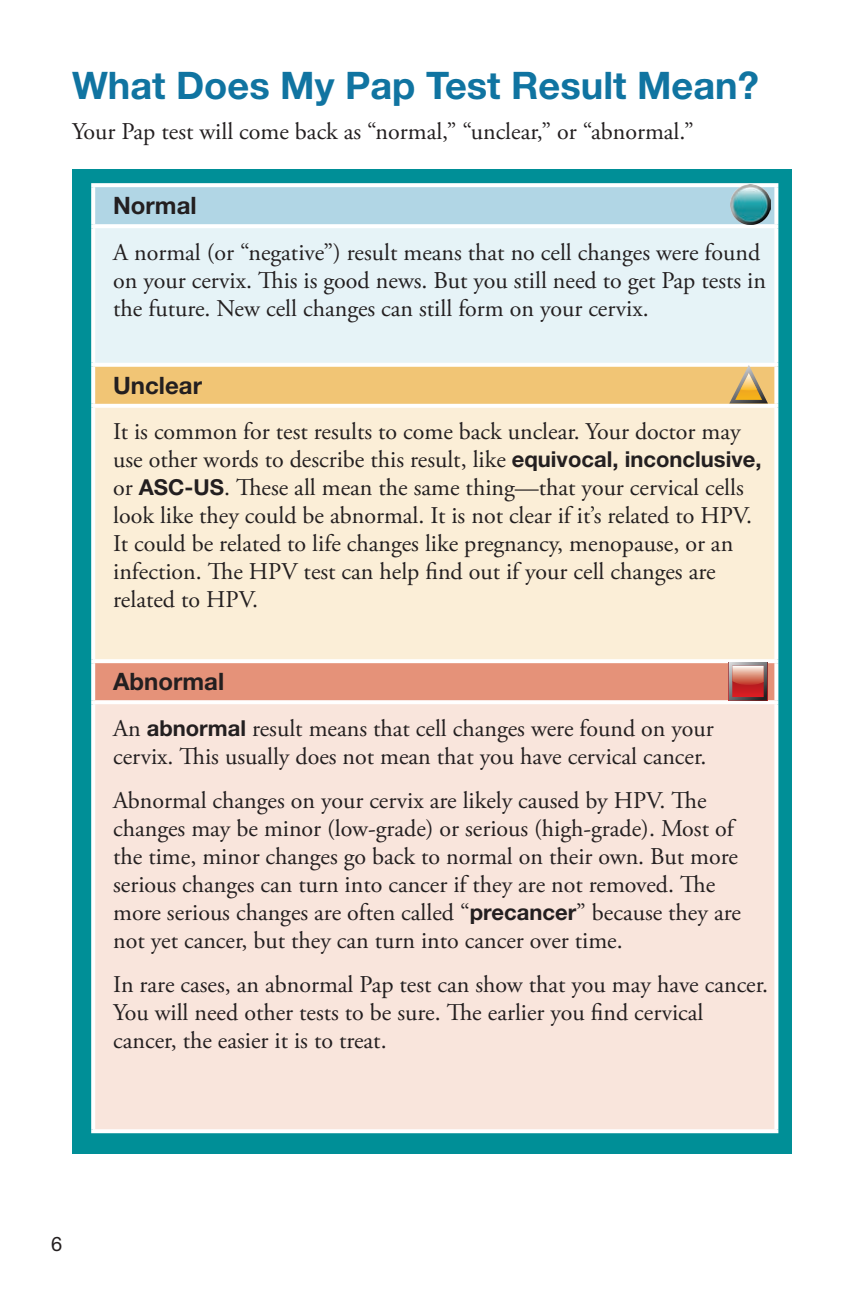
<style>
.page{position:relative;width:864px;height:1296px;background:#fff}
.page>*{position:absolute;margin:0;border:0;box-sizing:border-box;transform-origin:0 0}
.t1{font:700 38px "Helvetica Neue LT Std";color:#1074a1}
.Body{font:24px/28px "Adobe Garamond Pro";color:#231f20}
.t2{font:700 24px "Helvetica Neue LT Std";color:#231f20}
.t3{font:20px "Helvetica Neue LT Std";color:#231f20}
.s1{font-family:"Helvetica Neue LT Std";font-weight:700;font-size:22px}
</style>
<div class="page">
<div style="left:72px;top:169px;width:720px;height:985px;background:#008f97"></div>
<div style="left:93px;top:185px;width:683px;height:41px;background:#b1d6e5"></div>
<div style="left:93px;top:226px;width:683px;height:139px;background:#e6f3f7"></div>
<div style="left:93px;top:365px;width:683px;height:41px;background:#f1c575"></div>
<div style="left:93px;top:406px;width:683px;height:255px;background:#fbeed7"></div>
<div style="left:93px;top:661px;width:683px;height:41px;background:#e59279"></div>
<div style="left:93px;top:702px;width:683px;height:429px;background:#f9e5dc"></div>
<svg style="left:91px;top:183px;width:687px;height:4px;fill:#fff"></svg>
<svg style="left:91px;top:187px;width:4px;height:37px"></svg>
<svg style="left:774px;top:187px;width:4px;height:37px"></svg>
<svg style="left:91px;top:224px;width:687px;height:4px;fill:#fff"></svg>
<svg style="left:91px;top:228px;width:4px;height:135px"></svg>
<hr style="left:774px;top:228px;width:4px;height:135px;background:#fff">
<svg style="left:91px;top:408px;width:4px;height:251px"></svg>
<svg style="left:774px;top:408px;width:4px;height:251px"></svg>
<svg style="left:91px;top:363px;width:687px;height:4px;fill:#fff"></svg>
<svg style="left:91px;top:367px;width:4px;height:37px"></svg>
<svg style="left:774px;top:367px;width:4px;height:37px"></svg>
<hr style="left:91px;top:404px;width:687px;height:4px;background:#fff">
<hr style="left:91px;top:659px;width:687px;height:4px;background:#fff">
<svg style="left:91px;top:663px;width:4px;height:37px"></svg>
<svg style="left:774px;top:663px;width:4px;height:37px"></svg>
<svg style="left:91px;top:700px;width:687px;height:4px;fill:#fff"></svg>
<svg style="left:91px;top:704px;width:4px;height:425px;fill:#fff"></svg>
<svg style="left:774px;top:704px;width:4px;height:425px;fill:#fff"></svg>
<hr style="left:91px;top:1129px;width:687px;height:4px;background:#fff">
<img style="left:730px;top:185px;width:40px;height:40px">
<svg style="left:729px;top:662px;width:38px;height:39px"></svg>
<svg style="left:729px;top:365px;width:39px;height:38px"></svg>
<h1 class="t1" style="left:72px;top:62px;width:688px">What Does My Pap Test Result Mean?</h1>
<p class="Body" style="left:72px;top:118px;width:623px">Your Pap test will come back as “normal,” “unclear,” or “abnormal.”</p>
<h3 class="t2" style="left:113px;top:191px;width:85px">Normal</h3>
<p class="Body" style="left:113px;top:239px;width:654px">A normal (or “negative”) result means that no cell changes were found on your cervix. This is good news. But you still need to get Pap tests in the future. New cell changes can still form on your cervix.</p>
<h3 class="t2" style="left:113px;top:370px;width:90px">Unclear</h3>
<p class="Body" style="left:113px;top:418px;width:650px">It is common for test results to come back unclear. Your doctor may use other words to describe this result, like <span class="s1">equivocal, inconclusive, </span>or <span class="s1">ASC-US</span>. These all mean the same thing—that your cervical cells look like they could be abnormal. It is not clear if it’s related to HPV.<br>It could be related to life changes like pregnancy, menopause, or an infection. The HPV test can help find out if your cell changes are related to HPV.</p>
<h3 class="t2" style="left:113px;top:667px;width:113px">Abnormal</h3>
<p class="Body" style="left:113px;top:715px;width:602px">An <span class="s1">abnormal</span> result means that cell changes were found on your cervix. This usually does not mean that you have cervical cancer.</p>
<p class="Body" style="left:113px;top:787px;width:629px">Abnormal changes on your cervix are likely caused by HPV. The changes may be minor (low-grade) or serious (high-grade). Most of the time, minor changes go back to normal on their own. But more serious changes can turn into cancer if they are not removed. The more serious changes are often called “<span class="s1">precancer</span>” because they are not yet cancer, but they can turn into cancer over time.</p>
<p class="Body" style="left:113px;top:971px;width:657px">In rare cases, an abnormal Pap test can show that you may have cancer.<br>You will need other tests to be sure. The earlier you find cervical cancer, the easier it is to treat.</p>
<p class="t3" style="left:51px;top:1232px;width:13px">6</p>
</div>
